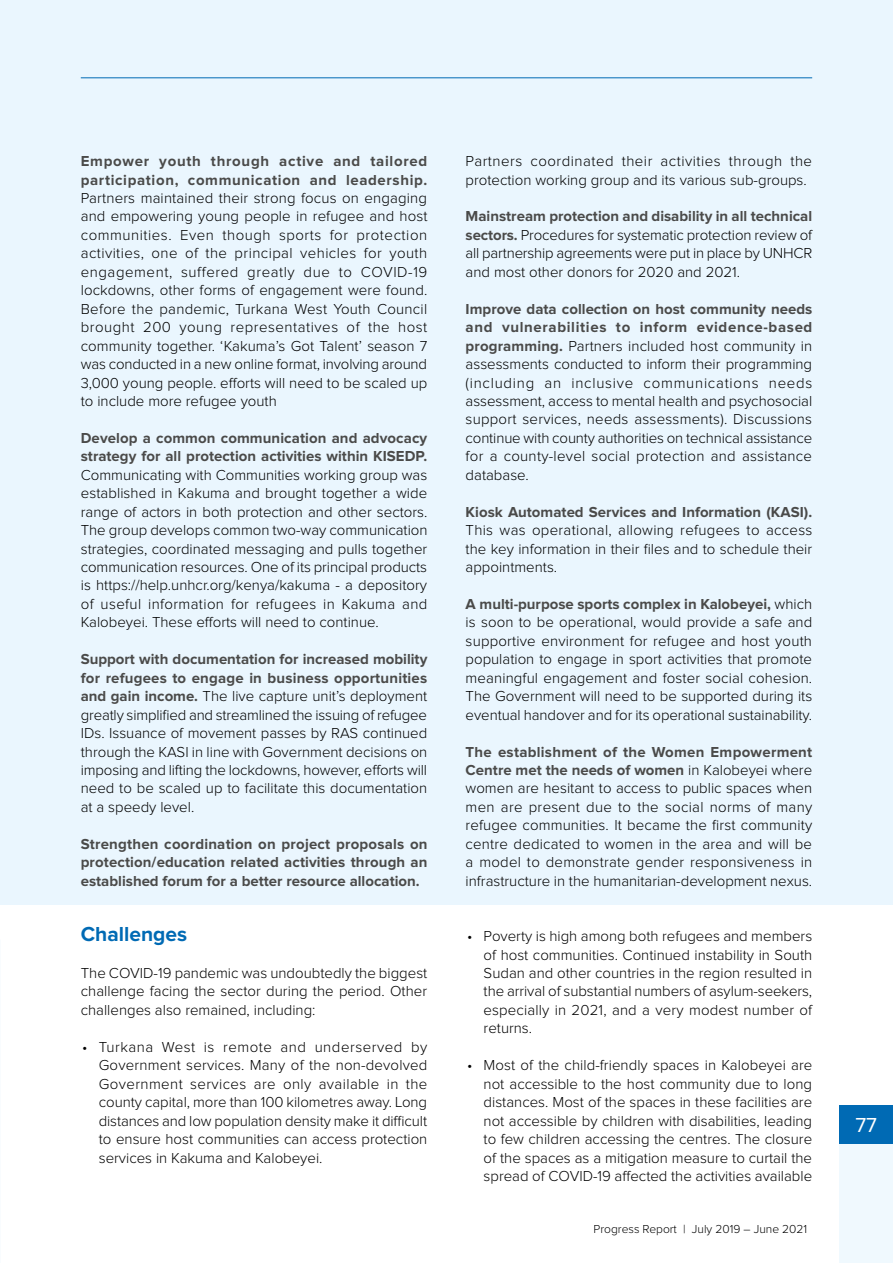
<style>
.page{position:relative;width:893px;height:1263px;background:#fff}
.page>*{position:absolute;margin:0;border:0;box-sizing:border-box;transform-origin:0 0}
.t1{font:700 21px "Proxima Nova";color:#006ab4}
.t2{font:21px "Proxima Nova";color:#fff}
.t3{font:300 15px/18.5px "Proxima Nova";color:#000;text-align:justify}
.t4{font:700 15px/18.5px "Proxima Nova";color:#4a4a49}
.t5{font:300 15px/18.5px "Proxima Nova";letter-spacing:.025em;color:#000}
.t6{font:700 15px/18.5px "Proxima Nova";letter-spacing:.045em;color:#4a4a49}
.t7{font:300 12px "Proxima Nova";color:#000}
.s1{font-weight:700;color:#4a4a49}
</style>
<div class="page">
<div style="left:0;top:0;width:893px;height:904px;background:#eaf6fe"></div>
<hr style="left:81px;top:78px;width:731px;height:1px;background:#006ab4">
<div style="left:839px;top:1143px;width:54px;height:120px;background:#f0f9fe"></div>
<div style="left:839px;top:1106px;width:54px;height:38px;background:#006ab4"></div>
<p class="t6" style="left:81px;top:152px;width:348px">Empower youth through active and tailored participation, communication and leadership.</p>
<p class="t3" style="left:81px;top:189px;width:348px">Partners maintained their strong focus on engaging and empowering young people in refugee and host communities. Even though sports for protection activities, one of the principal vehicles for youth engagement, suffered greatly due to COVID-19 lockdowns, other forms of engagement were found.<br>Before the pandemic, Turkana West Youth Council brought 200 young representatives of the host community together. ‘Kakuma’s Got Talent’ season 7 was conducted in a new online format, involving around 3,000 young people. efforts will need to be scaled up to include more refugee youth</p>
<p class="t4" style="left:81px;top:429px;width:348px">Develop a common communication and advocacy strategy for all protection activities within KISEDP.</p>
<p class="t3" style="left:81px;top:466px;width:348px">Communicating with Communities working group was established in Kakuma and brought together a wide range of actors in both protection and other sectors.<br>The group develops common two-way communication strategies, coordinated messaging and pulls together communication resources. One of its principal products is https://help.unhcr.org/kenya/kakuma - a depository of useful information for refugees in Kakuma and Kalobeyei. These efforts will need to continue.</p>
<p class="t3" style="left:81px;top:651px;width:348px"><span class="s1">Support with documentation for increased mobility for refugees to engage in business opportunities and gain income.</span> The live capture unit’s deployment greatly simplified and streamlined the issuing of refugee IDs. Issuance of movement passes by RAS continued through the KASI in line with Government decisions on imposing and lifting the lockdowns, however, efforts will need to be scaled up to facilitate this documentation at a speedy level.</p>
<p class="t4" style="left:81px;top:835px;width:348px;text-align:justify">Strengthen coordination on project proposals on protection/education related activities through an established forum for a better resource allocation.</p>
<h1 class="t1" style="left:81px;top:924px;width:108px">Challenges</h1>
<p class="t3" style="left:81px;top:964px;width:348px">The COVID-19 pandemic was undoubtedly the biggest challenge facing the sector during the period. Other challenges also remained, including:</p>
<p class="t3" style="left:99px;top:1038px;width:330px;text-indent:-16px">• Turkana West is remote and underserved by Government services. Many of the non-devolved Government services are only available in the county capital, more than 100 kilometres away. Long distances and low population density make it difficult to ensure host communities can access protection services in Kakuma and Kalobeyei.</p>
<p class="t5" style="left:466px;top:152px;width:348px">Partners coordinated their activities through the protection working group and its various sub-groups.</p>
<p class="t3" style="left:466px;top:208px;width:348px"><span class="s1">Mainstream protection and disability in all technical sectors.</span> Procedures for systematic protection review of all partnership agreements were put in place by UNHCR and most other donors for 2020 and 2021.</p>
<p class="t3" style="left:466px;top:300px;width:348px"><span class="s1">Improve data collection on host community needs and vulnerabilities to inform evidence-based programming.</span> Partners included host community in assessments conducted to inform their programming (including an inclusive communications needs assessment, access to mental health and psychosocial support services, needs assessments). Discussions continue with county authorities on technical assistance for a county-level social protection and assistance database.</p>
<p class="t4" style="left:466px;top:503px;width:348px">Kiosk Automated Services and Information (KASI).</p>
<p class="t3" style="left:466px;top:521px;width:348px">This was operational, allowing refugees to access the key information in their files and to schedule their appointments.</p>
<p class="t3" style="left:466px;top:595px;width:348px"><span class="s1">A multi-purpose sports complex in Kalobeyei,</span> which is soon to be operational, would provide a safe and supportive environment for refugee and host youth population to engage in sport activities that promote meaningful engagement and foster social cohesion.<br>The Government will need to be supported during its eventual handover and for its operational sustainability.</p>
<p class="t3" style="left:466px;top:743px;width:348px"><span class="s1">The establishment of the Women Empowerment Centre met the needs of women</span> in Kalobeyei where women are hesitant to access to public spaces when men are present due to the social norms of many refugee communities. It became the first community centre dedicated to women in the area and will be a model to demonstrate gender responsiveness in infrastructure in the humanitarian-development nexus.</p>
<p class="t3" style="left:484px;top:927px;width:330px;text-indent:-16px">• Poverty is high among both refugees and members of host communities. Continued instability in South Sudan and other countries in the region resulted in the arrival of substantial numbers of asylum-seekers, especially in 2021, and a very modest number of returns.</p>
<p class="t3" style="left:484px;top:1057px;width:330px;text-indent:-16px">• Most of the child-friendly spaces in Kalobeyei are not accessible to the host community due to long distances. Most of the spaces in these facilities are not accessible by children with disabilities, leading to few children accessing the centres. The closure of the spaces as a mitigation measure to curtail the spread of COVID-19 affected the activities available</p>
<p class="t7" style="left:593px;top:1223px;width:215px">Progress Report | July 2019 – June 2021</p>
<h1 class="t2" style="left:855px;top:1115px;width:23px">77</h1>
</div>
